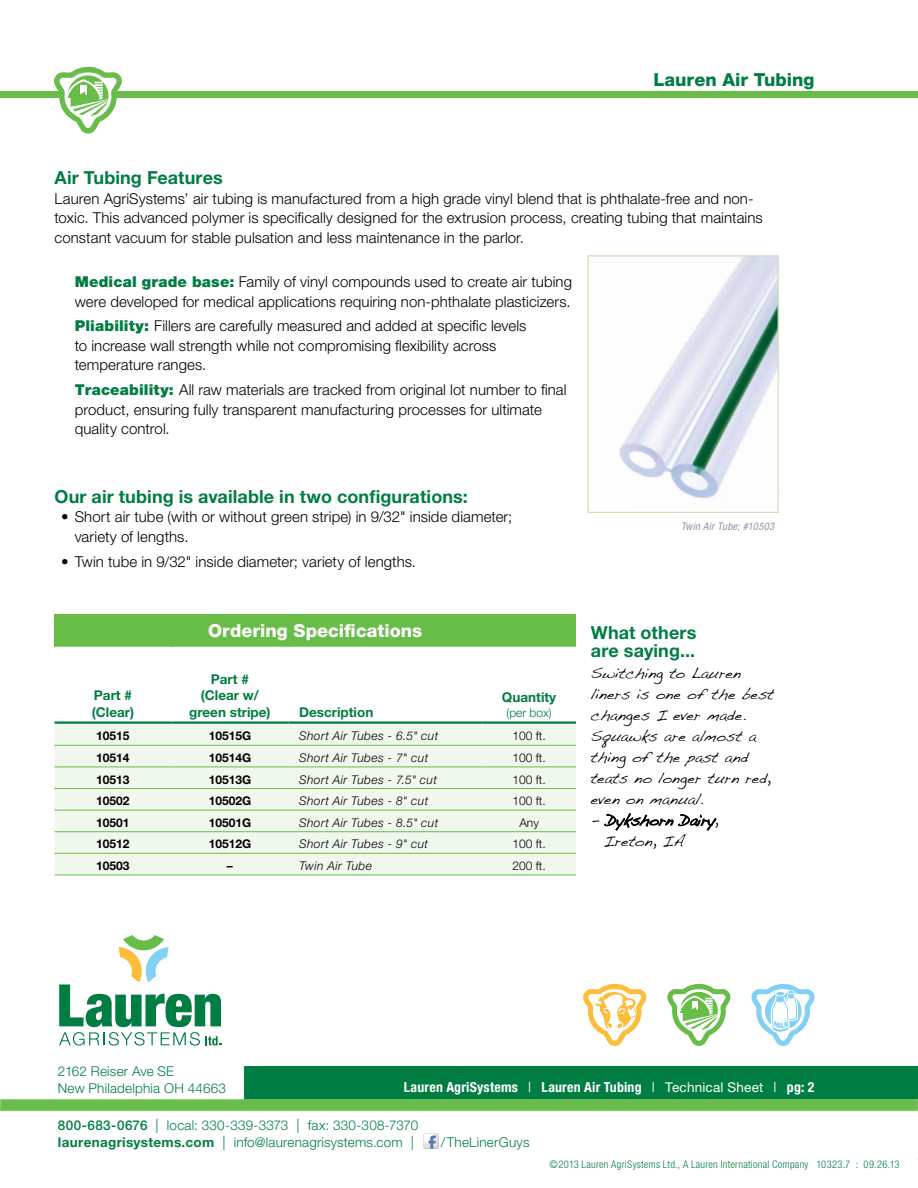
<style>
.page{position:relative;width:918px;height:1188px;background:#fff}
.page>*{position:absolute;margin:0;border:0;box-sizing:border-box;transform-origin:0 0}
.BODY_subhead{font:700 18px/18px "Helvetica Neue LT Std";letter-spacing:.005em;color:#007d43}
.TABLE_title{font:800 18px "Helvetica Neue LT Std";color:#fff}
.t1{font:800 18px "Helvetica Neue LT Std";color:#007d43}
.BODY_text_list{font:300 15px/19.5px "Helvetica Neue LT Std";letter-spacing:.005em;color:#000}
.BODY_text{font:300 15px/19.5px "Helvetica Neue LT Std";letter-spacing:.005em;color:#000}
.TESTIMONIAL{font:15px/21px "Handwriting D";letter-spacing:.015em;color:#000}
.t2{font:700 condensed 13.8px "Helvetica Neue LT Std";letter-spacing:.015em;color:#fff}
.t3{font:300 13.5px/16.5px "Helvetica Neue LT Std";letter-spacing:.015em;color:#007d43}
.TABLE_column_headers{font:700 13.5px/16.2px "Helvetica Neue LT Std";color:#007d43}
.TABLE_description_co{font:italic 300 12px "Helvetica Neue LT Std";letter-spacing:.035em;color:#000}
.TABLE_part_numbers{font:700 12px "Helvetica Neue LT Std";color:#000}
.TABLE_quantity{font:300 12px "Helvetica Neue LT Std";color:#000}
.TABLE_column_headers-2{font:300 12px "Helvetica Neue LT Std";color:#007d43}
.t4{font:300 condensed 10.5px "Helvetica Neue LT Std";letter-spacing:.02em;color:#007d43}
.t5{font:italic condensed 10.5px "Helvetica Neue LT Std";letter-spacing:.035em;color:#939598}
.s1{font-weight:900;color:#007d43}
.s2{font-weight:500}
.s3{font-size:14.25px}
.s4{font-weight:700}
.s5{font-weight:400}
.s6{font-weight:400;font-stretch:normal;font-size:13.5px}
</style>
<div class="page">
<img style="left:0;top:1066px;width:918px;height:93px">
<div style="left:0;top:91px;width:918px;height:7px;background:#68bd49"></div>
<svg style="left:54px;top:67px;width:68px;height:67px"></svg>
<img style="left:422px;top:1133px;width:17px;height:17px">
<svg style="left:583px;top:984px;width:63px;height:62px"></svg>
<svg style="left:667px;top:984px;width:63px;height:62px"></svg>
<svg style="left:751px;top:984px;width:64px;height:62px"></svg>
<svg style="left:59px;top:935px;width:162px;height:111px"></svg>
<div style="left:55px;top:614px;width:521px;height:34px;background:#68bd49"></div>
<div style="left:55px;top:724px;width:521px;height:151px;background:#f0f7ec"></div>
<hr style="left:55px;top:721px;width:116px;height:3px;background:#007d43">
<hr style="left:171px;top:721px;width:117px;height:3px;background:#007d43">
<hr style="left:288px;top:721px;width:194px;height:3px;background:#007d43">
<hr style="left:482px;top:721px;width:94px;height:3px;background:#007d43">
<hr style="left:55px;top:745px;width:116px;height:1px;background:#68bd49">
<hr style="left:171px;top:745px;width:117px;height:1px;background:#68bd49">
<hr style="left:288px;top:745px;width:194px;height:1px;background:#68bd49">
<hr style="left:482px;top:745px;width:94px;height:1px;background:#68bd49">
<hr style="left:55px;top:767px;width:116px;height:1px;background:#68bd49">
<hr style="left:171px;top:767px;width:117px;height:1px;background:#68bd49">
<hr style="left:288px;top:767px;width:194px;height:1px;background:#68bd49">
<hr style="left:482px;top:767px;width:94px;height:1px;background:#68bd49">
<hr style="left:55px;top:788px;width:116px;height:1px;background:#68bd49">
<hr style="left:171px;top:788px;width:117px;height:1px;background:#68bd49">
<hr style="left:288px;top:788px;width:194px;height:1px;background:#68bd49">
<hr style="left:482px;top:788px;width:94px;height:1px;background:#68bd49">
<hr style="left:55px;top:810px;width:116px;height:1px;background:#68bd49">
<hr style="left:171px;top:810px;width:117px;height:1px;background:#68bd49">
<hr style="left:288px;top:810px;width:194px;height:1px;background:#68bd49">
<hr style="left:482px;top:810px;width:94px;height:1px;background:#68bd49">
<hr style="left:55px;top:831px;width:116px;height:1px;background:#68bd49">
<hr style="left:171px;top:831px;width:117px;height:1px;background:#68bd49">
<hr style="left:288px;top:831px;width:194px;height:1px;background:#68bd49">
<hr style="left:482px;top:831px;width:94px;height:1px;background:#68bd49">
<hr style="left:55px;top:853px;width:116px;height:1px;background:#68bd49">
<hr style="left:171px;top:853px;width:117px;height:1px;background:#68bd49">
<hr style="left:288px;top:853px;width:194px;height:1px;background:#68bd49">
<hr style="left:482px;top:853px;width:94px;height:1px;background:#68bd49">
<hr style="left:55px;top:875px;width:116px;height:1px;background:#68bd49">
<hr style="left:171px;top:875px;width:117px;height:1px;background:#68bd49">
<hr style="left:288px;top:875px;width:194px;height:1px;background:#68bd49">
<hr style="left:482px;top:875px;width:94px;height:1px;background:#68bd49">
<hr style="left:55px;top:647px;width:116px;height:2px;background:#fff">
<hr style="left:171px;top:647px;width:117px;height:2px;background:#fff">
<hr style="left:288px;top:647px;width:194px;height:2px;background:#fff">
<hr style="left:482px;top:647px;width:94px;height:2px;background:#fff">
<img style="left:619px;top:257px;width:158px;height:242px">
<div style="left:588px;top:255px;width:191px;height:258px;border:1px solid #c2e0b0"></div>
<svg style="left:604px;top:813px;width:113px;height:18px"></svg>
<p class="t1" style="left:653px;top:69px;width:163px">Lauren Air Tubing</p>
<p class="BODY_subhead" style="left:55px;top:168px;width:170px">Air Tubing Features</p>
<p class="BODY_text" style="left:55px;top:188px;width:710px">Lauren AgriSystems’ air tubing is manufactured from a high grade vinyl blend that is phthalate-free and non&shy;toxic. This advanced polymer is specifically designed for the extrusion process, creating tubing that maintains constant vacuum for stable pulsation and less maintenance in the parlor.</p>
<p class="BODY_text_list" style="left:75px;top:272px;width:499px"><span class="s1">Medical grade base:</span> Family of vinyl compounds used to create air tubing were developed for medical applications requiring non-phthalate plasticizers.</p>
<p class="BODY_text_list" style="left:75px;top:316px;width:453px"><span class="s1">Pliability:</span> Fillers are carefully measured and added at specific levels to increase wall strength while not compromising flexibility across temperature ranges.</p>
<p class="BODY_text_list" style="left:75px;top:380px;width:493px"><span class="s1">Traceability:</span> All raw materials are tracked from original lot number to final product, ensuring fully transparent manufacturing processes for ultimate quality control.</p>
<p class="BODY_subhead" style="left:55px;top:487px;width:415px">Our air tubing is available in two configurations:</p>
<p class="BODY_text" style="left:75px;top:507px;width:439px;text-indent:-14px">• Short air tube (with or without green stripe) in 9/32" inside diameter; variety of lengths.</p>
<p class="BODY_text" style="left:61px;top:551px;width:356px">• Twin tube in 9/32" inside diameter; variety of lengths.</p>
<p class="TABLE_column_headers" style="left:92px;top:687px;width:44px">Part # (Clear)</p>
<p class="TABLE_title" style="left:208px;top:620px;width:216px">Ordering Specifications</p>
<p class="TABLE_column_headers" style="left:211px;top:671px;width:40px">Part #</p>
<p class="TABLE_column_headers" style="left:201px;top:687px;width:59px">(Clear w/</p>
<p class="TABLE_column_headers" style="left:189px;top:703px;width:83px">green stripe)</p>
<p class="TABLE_column_headers" style="left:299px;top:703px;width:76px">Description</p>
<p class="TABLE_column_headers" style="left:502px;top:689px;width:56px">Quantity</p>
<p class="TABLE_column_headers-2" style="left:506px;top:705px;width:47px">(per box)</p>
<p class="TABLE_part_numbers" style="left:96px;top:729px;width:35px">10515</p>
<p class="TABLE_part_numbers" style="left:209px;top:729px;width:44px">10515G</p>
<p class="TABLE_description_co" style="left:299px;top:729px;width:141px">Short Air Tubes - 6.5" cut</p>
<p class="TABLE_quantity" style="left:512px;top:729px;width:35px">100 ft.</p>
<p class="TABLE_part_numbers" style="left:96px;top:750px;width:35px">10514</p>
<p class="TABLE_part_numbers" style="left:209px;top:750px;width:44px">10514G</p>
<p class="TABLE_description_co" style="left:299px;top:751px;width:131px">Short Air Tubes - 7" cut</p>
<p class="TABLE_quantity" style="left:512px;top:750px;width:35px">100 ft.</p>
<p class="TABLE_part_numbers" style="left:96px;top:772px;width:35px">10513</p>
<p class="TABLE_part_numbers" style="left:209px;top:772px;width:44px">10513G</p>
<p class="TABLE_description_co" style="left:299px;top:772px;width:139px">Short Air Tubes - 7.5" cut</p>
<p class="TABLE_quantity" style="left:512px;top:772px;width:35px">100 ft.</p>
<p class="TABLE_part_numbers" style="left:96px;top:794px;width:35px">10502</p>
<p class="TABLE_part_numbers" style="left:209px;top:794px;width:44px">10502G</p>
<p class="TABLE_description_co" style="left:299px;top:794px;width:131px">Short Air Tubes - 8" cut</p>
<p class="TABLE_quantity" style="left:512px;top:794px;width:35px">100 ft.</p>
<p class="TABLE_part_numbers" style="left:96px;top:815px;width:35px">10501</p>
<p class="TABLE_part_numbers" style="left:209px;top:815px;width:44px">10501G</p>
<p class="TABLE_description_co" style="left:299px;top:815px;width:141px">Short Air Tubes - 8.5" cut</p>
<p class="TABLE_quantity" style="left:519px;top:815px;width:21px">Any</p>
<p class="TABLE_part_numbers" style="left:96px;top:837px;width:35px">10512</p>
<p class="TABLE_part_numbers" style="left:209px;top:837px;width:44px">10512G</p>
<p class="TABLE_description_co" style="left:299px;top:837px;width:130px">Short Air Tubes - 9" cut</p>
<p class="TABLE_quantity" style="left:512px;top:837px;width:35px">100 ft.</p>
<p class="TABLE_part_numbers" style="left:96px;top:858px;width:35px">10503</p>
<p class="TABLE_part_numbers" style="left:227px;top:858px;width:7px">–</p>
<p class="TABLE_description_co" style="left:299px;top:859px;width:75px">Twin Air Tube</p>
<p class="TABLE_quantity" style="left:512px;top:858px;width:35px">200 ft.</p>
<p class="t5" style="left:681px;top:520px;width:95px">Twin Air Tube; #10503</p>
<p class="BODY_subhead" style="left:591px;top:623px;width:107px">What others are saying...</p>
<p class="TESTIMONIAL" style="left:591px;top:663px;width:185px">Switching to Lauren liners is one of the best changes I ever made.<br>Squawks are almost a thing of the past and teats no longer turn red, even on manual.</p>
<p class="TESTIMONIAL" style="left:604px;top:810px;width:116px;text-indent:-13px">- Dykshorn Dairy,<br>Ireton, IA</p>
<p class="t3" style="left:58px;top:1063px;width:118px">2162 Reiser Ave SE</p>
<p class="t3" style="left:58px;top:1080px;width:170px">New Philadelphia OH 44663</p>
<p class="t3" style="left:58px;top:1117px;width:362px"><span class="s2">800-683-0676</span> <span class="s3">|</span> local: 330-339-3373 <span class="s3">|</span> fax: 330-308-7370 <span class="s4">laurenagrisystems.com</span> <span class="s3">|</span> info@laurenagrisystems.com <span class="s3">|</span></p>
<p class="t2" style="left:404px;top:1079px;width:412px">Lauren AgriSystems <span class="s5">|</span> Lauren Air Tubing <span class="s5">|</span> <span class="s6">Technical Sheet</span> <span class="s5">|</span> pg: 2</p>
<p class="t3" style="left:441px;top:1134px;width:90px">/TheLinerGuys</p>
<p class="t4" style="left:550px;top:1158px;width:352px">©2013 Lauren AgriSystems Ltd., A Lauren International Company 10323.7 : 09.26.13</p>
</div>
